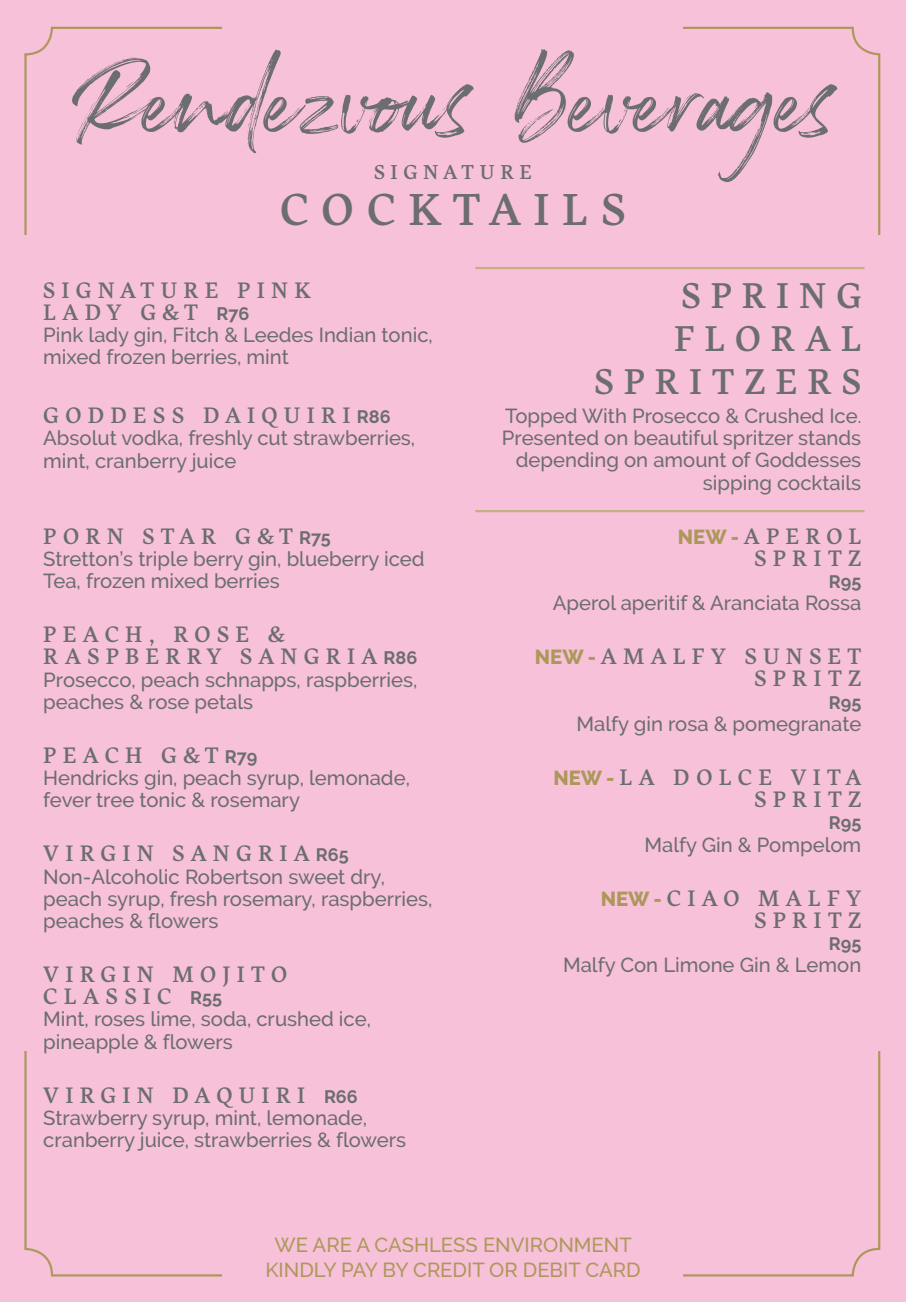
<style>
.page{position:relative;width:906px;height:1302px;background:#fff}
.page>*{position:absolute;margin:0;border:0;box-sizing:border-box;transform-origin:0 0}
.t1{font:116.55px "Rockness";color:#6c6d70}
.t2{font:45px "Harfang";letter-spacing:.28em;color:#6c6d70}
.t3{font:36px/43.2px "Harfang";letter-spacing:.28em;color:#6c6d70;text-align:right}
.select{font:22.5px/22.3px "Harfang";letter-spacing:.28em;color:#6c6d70;text-align:right}
.select-2{font:500 20.25px/22.3px "Raleway";color:#6c6d70}
.t4{font:500 20.25px/24.3px "Raleway";color:#ad985b;text-align:center}
.t5{font:20.25px "Harfang";letter-spacing:.27em;color:#6c6d70}
.select-3{font:700 18px "Raleway";color:#6c6d70}
.s1{font-family:"Raleway";font-weight:700;font-size:18px}
.s2{font-size:18px}
.s3{font-family:"Raleway";font-weight:800;font-size:20.25px;color:#ad985b}
</style>
<div class="page">
<div style="left:0;top:0;width:906px;height:1301px;background:#f7c1d9"></div>
<hr style="left:475px;top:267px;width:389px;height:2px;background:#c2b083">
<hr style="left:475px;top:510px;width:389px;height:2px;background:#c2b083">
<p class="t1" style="left:70px;top:21px;width:768px">Rendezvous Beverages</p>
<p class="t5" style="left:374px;top:160px;width:159px">SIGNATURE</p>
<p class="t2" style="left:280px;top:183px;width:347px">COCKTAILS</p>
<p class="select" style="left:43px;top:279px;width:269px;text-align:left">SIGNATURE PINK<br>LADY G&amp;T <span class="s1">R76</span></p>
<p class="select-2" style="left:43px;top:324px;width:391px">Pink lady gin, Fitch &amp; Leedes Indian tonic, mixed frozen berries, mint</p>
<p class="select" style="left:43px;top:404px;width:349px">GODDESS DAIQUIRI<span class="s1">R86</span></p>
<p class="select-2" style="left:43px;top:427px;width:373px">Absolut vodka, freshly cut strawberries, mint, cranberry juice</p>
<p class="select" style="left:43px;top:525px;width:289px">PORN STAR G&amp;T<span class="s1">R75</span></p>
<p class="select-2" style="left:43px;top:547px;width:383px">Stretton’s triple berry gin, blueberry iced<br>Tea, frozen mixed berries</p>
<p class="select" style="left:43px;top:623px;width:376px;text-align:left">PEACH, ROSE &amp;<br>RASPBERRY SANGRIA<span class="s1">R86</span></p>
<p class="select-2" style="left:43px;top:668px;width:376px">Prosecco, peach schnapps, raspberries, peaches &amp; rose petals</p>
<p class="select" style="left:43px;top:744px;width:216px">PEACH G&amp;T<span class="s1">R79</span></p>
<p class="select-2" style="left:43px;top:766px;width:368px">Hendricks gin, peach syrup, lemonade, fever tree tonic &amp; rosemary</p>
<p class="select" style="left:43px;top:842px;width:307px">VIRGIN SANGRIA<span class="s1">R65</span></p>
<p class="select-2" style="left:43px;top:865px;width:390px">Non-Alcoholic Robertson sweet dry, peach syrup, fresh rosemary, raspberries, peaches &amp; flowers</p>
<p class="select" style="left:43px;top:963px;width:245px;text-align:left">VIRGIN MOJITO<br>CLASSIC <span class="s1">R55</span></p>
<p class="select-2" style="left:43px;top:1007px;width:329px">Mint, roses lime, soda, crushed ice, pineapple &amp; flowers</p>
<p class="select" style="left:43px;top:1083px;width:316px">VIRGIN DAQUIRI <span class="s1">R66</span></p>
<p class="select-2" style="left:43px;top:1106px;width:364px">Strawberry syrup, mint, lemonade, cranberry juice, strawberries &amp; flowers</p>
<p class="t3" style="left:594px;top:274px;width:268px">SPRING<br>FLORAL<br>SPRITZERS</p>
<p class="select-2" style="left:502px;top:404px;width:361px;text-align:right">Topped With Prosecco &amp; Crushed Ice<span class="s2">.<br></span>Presented on beautiful spritzer stands depending on amount of Goddesses sipping cocktails</p>
<p class="select" style="left:678px;top:524px;width:185px"><span class="s3">NEW -</span> APEROL<br>SPRITZ</p>
<p class="select-3" style="left:828px;top:571px;width:34px">R95</p>
<p class="select-2" style="left:553px;top:592px;width:310px">Aperol aperitif &amp; Aranciata Rossa</p>
<p class="select" style="left:535px;top:645px;width:328px"><span class="s3">NEW -</span> AMALFY SUNSET<br>SPRITZ</p>
<p class="select-3" style="left:828px;top:692px;width:34px">R95</p>
<p class="select-2" style="left:576px;top:712px;width:286px">Malfy gin rosa &amp; pomegranate</p>
<p class="select" style="left:553px;top:766px;width:309px"><span class="s3">NEW -</span> LA DOLCE VITA<br>SPRITZ</p>
<p class="select-3" style="left:828px;top:812px;width:34px">R95</p>
<p class="select-2" style="left:644px;top:833px;width:218px">Malfy Gin &amp; Pompelom</p>
<p class="select" style="left:601px;top:886px;width:262px"><span class="s3">NEW -</span> CIAO MALFY<br>SPRITZ</p>
<p class="select-3" style="left:828px;top:933px;width:34px">R95</p>
<p class="select-2" style="left:563px;top:953px;width:300px">Malfy Con Limone Gin &amp; Lemon</p>
<p class="t4" style="left:265px;top:1232px;width:377px">WE ARE A CASHLESS ENVIRONMENT<br>KINDLY PAY BY CREDIT OR DEBIT CARD</p>
</div>
